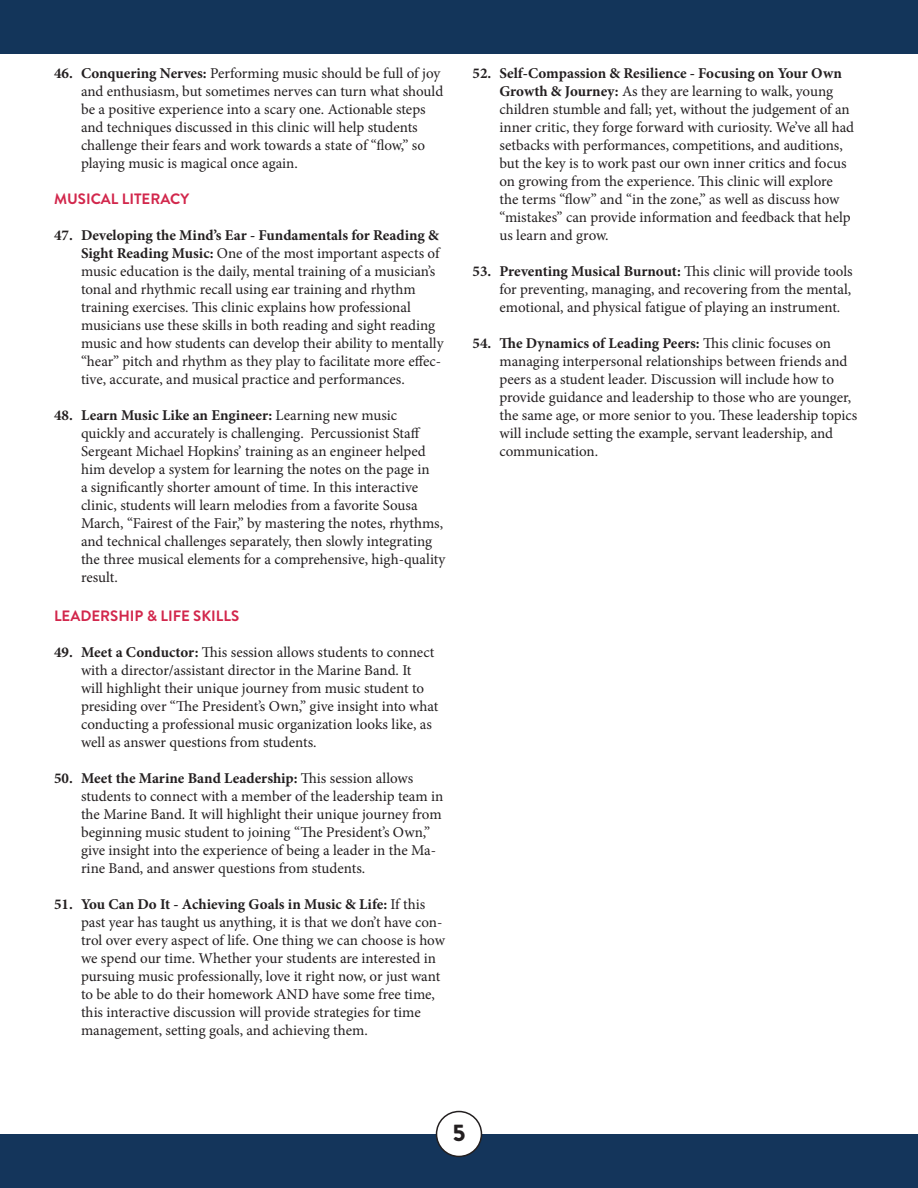
<style>
.page{position:relative;width:918px;height:1188px;background:#fff}
.page>*{position:absolute;margin:0;border:0;box-sizing:border-box;transform-origin:0 0}
.t1{font:900 24px "Brandon Grotesque";color:#231f20}
.t2{font:15px/18px "Minion Pro";color:#231f20}
.t3{font:700 15px "Brandon Grotesque";color:#d2274c}
.s1{font-weight:700}
</style>
<div class="page">
<div style="left:0;top:1134px;width:918px;height:54px;background:#14355b"></div>
<div style="left:0;top:0;width:918px;height:54px;background:#13355a"></div>
<div style="left:437px;top:1112px;width:44px;height:44px;background:#fff;border-radius:50%"></div>
<div style="left:436px;top:1111px;width:46px;height:46px;border:2px solid #231f20;border-radius:50%"></div>
<p class="t2" style="left:81px;top:64px;width:364px;text-indent:-27px"><span class="s1">46. Conquering Nerves:</span> Performing music should be full of joy and enthusiasm, but sometimes nerves can turn what should be a positive experience into a scary one. Actionable steps and techniques discussed in this clinic will help students challenge their fears and work towards a state of “flow,” so playing music is magical once again.</p>
<p class="t3" style="left:54px;top:188px;width:137px">MUSICAL LITERACY</p>
<p class="t2" style="left:81px;top:226px;width:364px;text-indent:-27px"><span class="s1">47. Developing the Mind’s Ear - Fundamentals for Reading &amp; Sight Reading Music:</span> One of the most important aspects of music education is the daily, mental training of a musician’s tonal and rhythmic recall using ear training and rhythm training exercises. This clinic explains how professional musicians use these skills in both reading and sight reading music and how students can develop their ability to mentally “hear” pitch and rhythm as they play to facilitate more effec&shy;tive, accurate, and musical practice and performances.</p>
<p class="t2" style="left:81px;top:406px;width:366px;text-indent:-27px"><span class="s1">48. Learn Music Like an Engineer:</span> Learning new music<br>quickly and accurately is challenging. Percussionist Staff Sergeant Michael Hopkins’ training as an engineer helped him develop a system for learning the notes on the page in<br>a significantly shorter amount of time. In this interactive clinic, students will learn melodies from a favorite Sousa March, “Fairest of the Fair,” by mastering the notes, rhythms, and technical challenges separately, then slowly integrating the three musical elements for a comprehensive, high-quality result.</p>
<p class="t3" style="left:54px;top:606px;width:187px">LEADERSHIP &amp; LIFE SKILLS</p>
<p class="t2" style="left:81px;top:644px;width:359px;text-indent:-27px"><span class="s1">49. Meet a Conductor:</span> This session allows students to connect with a director/assistant director in the Marine Band. It<br>will highlight their unique journey from music student to presiding over “The President’s Own,” give insight into what conducting a professional music organization looks like, as well as answer questions from students.</p>
<p class="t2" style="left:81px;top:770px;width:364px;text-indent:-27px"><span class="s1">50. Meet the Marine Band Leadership:</span> This session allows students to connect with a member of the leadership team in the Marine Band. It will highlight their unique journey from beginning music student to joining “The President’s Own,” give insight into the experience of being a leader in the Ma&shy;rine Band, and answer questions from students.</p>
<p class="t2" style="left:81px;top:896px;width:365px;text-indent:-27px"><span class="s1">51. You Can Do It - Achieving Goals in Music &amp; Life:</span> If this past year has taught us anything, it is that we don’t have con&shy;trol over every aspect of life. One thing we can choose is how we spend our time. Whether your students are interested in pursuing music professionally, love it right now, or just want to be able to do their homework AND have some free time, this interactive discussion will provide strategies for time management, setting goals, and achieving them.</p>
<p class="t2" style="left:500px;top:64px;width:356px;text-indent:-27px"><span class="s1">52. Self-Compassion &amp; Resilience - Focusing on Your Own Growth &amp; Journey:</span> As they are learning to walk, young children stumble and fall; yet, without the judgement of an inner critic, they forge forward with curiosity. We’ve all had setbacks with performances, competitions, and auditions, but the key is to work past our own inner critics and focus on growing from the experience. This clinic will explore the terms “flow” and “in the zone,” as well as discuss how “mistakes” can provide information and feedback that help us learn and grow.</p>
<p class="t2" style="left:500px;top:262px;width:355px;text-align:justify;text-indent:-27px"><span class="s1">53. Preventing Musical Burnout:</span> This clinic will provide tools for preventing, managing, and recovering from the mental, emotional, and physical fatigue of playing an instrument.</p>
<p class="t2" style="left:500px;top:334px;width:359px;text-indent:-27px"><span class="s1">54. The Dynamics of Leading Peers:</span> This clinic focuses on managing interpersonal relationships between friends and peers as a student leader. Discussion will include how to provide guidance and leadership to those who are younger, the same age, or more senior to you. These leadership topics will include setting the example, servant leadership, and communication.</p>
<p class="t1" style="left:453px;top:1116px;width:14px">5</p>
</div>
